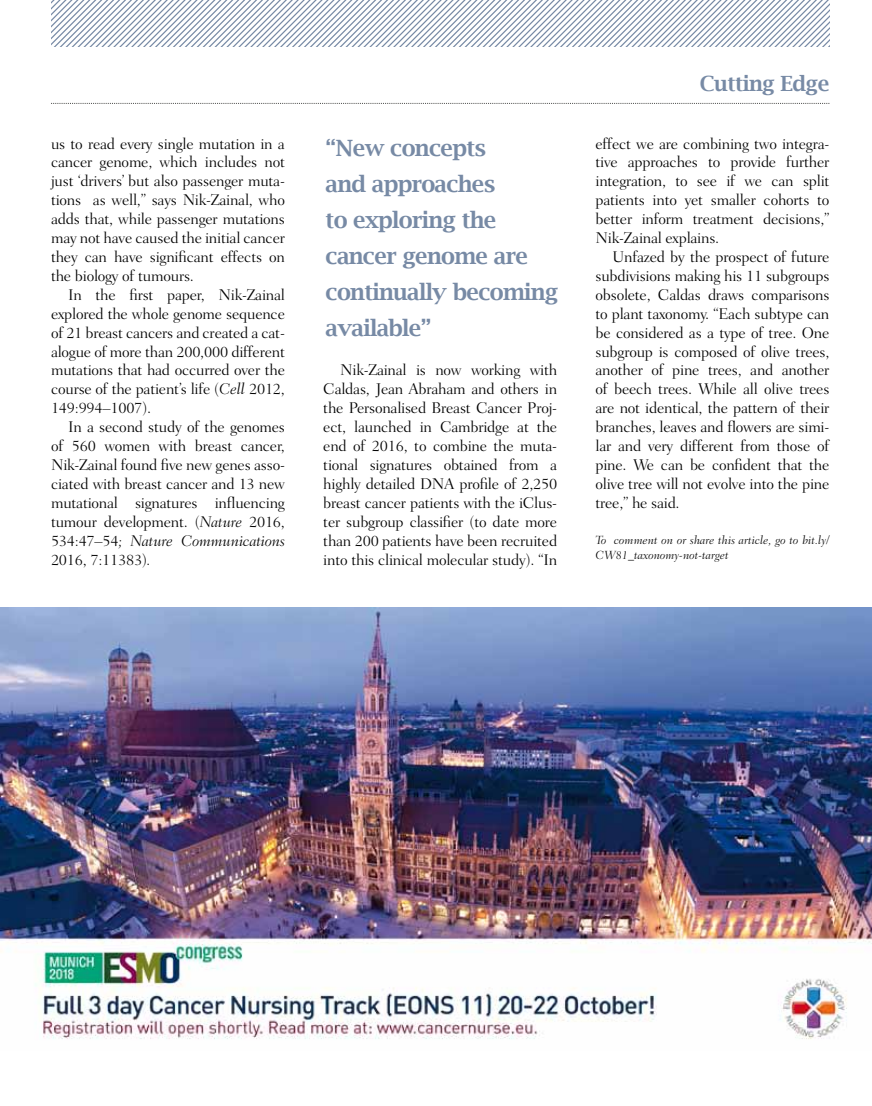
<style>
.page{position:relative;width:872px;height:1106px;background:#fff}
.page>*{position:absolute;margin:0;border:0;box-sizing:border-box;transform-origin:0 0}
.t1{font:600 22.5px/36px "Lucida Bright";letter-spacing:-.03em;color:#778aa5}
.t2{font:600 21px "Lucida Bright";letter-spacing:-.025em;color:#778aa5}
.t3{font:300 15.75px/18.9px "Fairfield LH";letter-spacing:-.015em;color:#000;text-align:justify}
.t4{font:italic 300 12px/15px "Fairfield LH";color:#000}
.s1{font-style:italic}
</style>
<div class="page">
<svg style="left:51px;top:103px;width:778px;height:1px"></svg>
<img style="left:0;top:608px;width:872px;height:431px">
<svg style="left:51px;top:0;width:778px;height:47px"></svg>
<p class="t3" style="left:51px;top:134px;width:235px">us to read every single mutation in a cancer genome, which includes not just ‘drivers’ but also passenger muta&shy;tions as well,” says Nik-Zainal, who adds that, while passenger mutations may not have caused the initial cancer they can have significant effects on the biology of tumours.</p>
<p class="t3" style="left:51px;top:285px;width:235px;text-indent:17px">In the first paper, Nik-Zainal explored the whole genome sequence of 21 breast cancers and created a cat&shy;alogue of more than 200,000 different mutations that had occurred over the course of the patient’s life (<span class="s1">Cell</span> 2012, 149:994–1007).</p>
<p class="t3" style="left:51px;top:417px;width:235px;text-indent:17px">In a second study of the genomes of 560 women with breast cancer, Nik-Zainal found five new genes asso&shy;ciated with breast cancer and 13 new mutational signatures influencing tumour development. (<span class="s1">Nature</span> 2016, 534:47–54<span class="s1">; Nature Communications </span>2016, 7:11383)<span class="s1">.</span></p>
<h1 class="t1" style="left:325px;top:129px;width:234px">“New concepts<br>and approaches<br>to exploring the cancer genome are continually becoming available”</h1>
<p class="t3" style="left:323px;top:361px;width:235px;text-indent:17px">Nik-Zainal is now working with Caldas, Jean Abraham and others in the Personalised Breast Cancer Proj&shy;ect, launched in Cambridge at the end of 2016, to combine the muta&shy;tional signatures obtained from a highly detailed DNA profile of 2,250 breast cancer patients with the iClus&shy;ter subgroup classifier (to date more than 200 patients have been recruited into this clinical molecular study). “In</p>
<h2 class="t2" style="left:700px;top:70px;width:131px">Cutting Edge</h2>
<p class="t3" style="left:595px;top:134px;width:235px">effect we are combining two integra&shy;tive approaches to provide further integration, to see if we can split patients into yet smaller cohorts to better inform treatment decisions,” Nik-Zainal explains.</p>
<p class="t3" style="left:595px;top:247px;width:235px;text-indent:17px">Unfazed by the prospect of future subdivisions making his 11 subgroups obsolete, Caldas draws comparisons to plant taxonomy. “Each subtype can be considered as a type of tree. One subgroup is composed of olive trees, another of pine trees, and another of beech trees. While all olive trees are not identical, the pattern of their branches, leaves and flowers are simi&shy;lar and very different from those of pine. We can be confident that the olive tree will not evolve into the pine tree,” he said.</p>
<p class="t4" style="left:595px;top:533px;width:235px">To comment on or share this article, go to bit.ly/<br>CW81_taxonomy-not-target</p>
</div>
